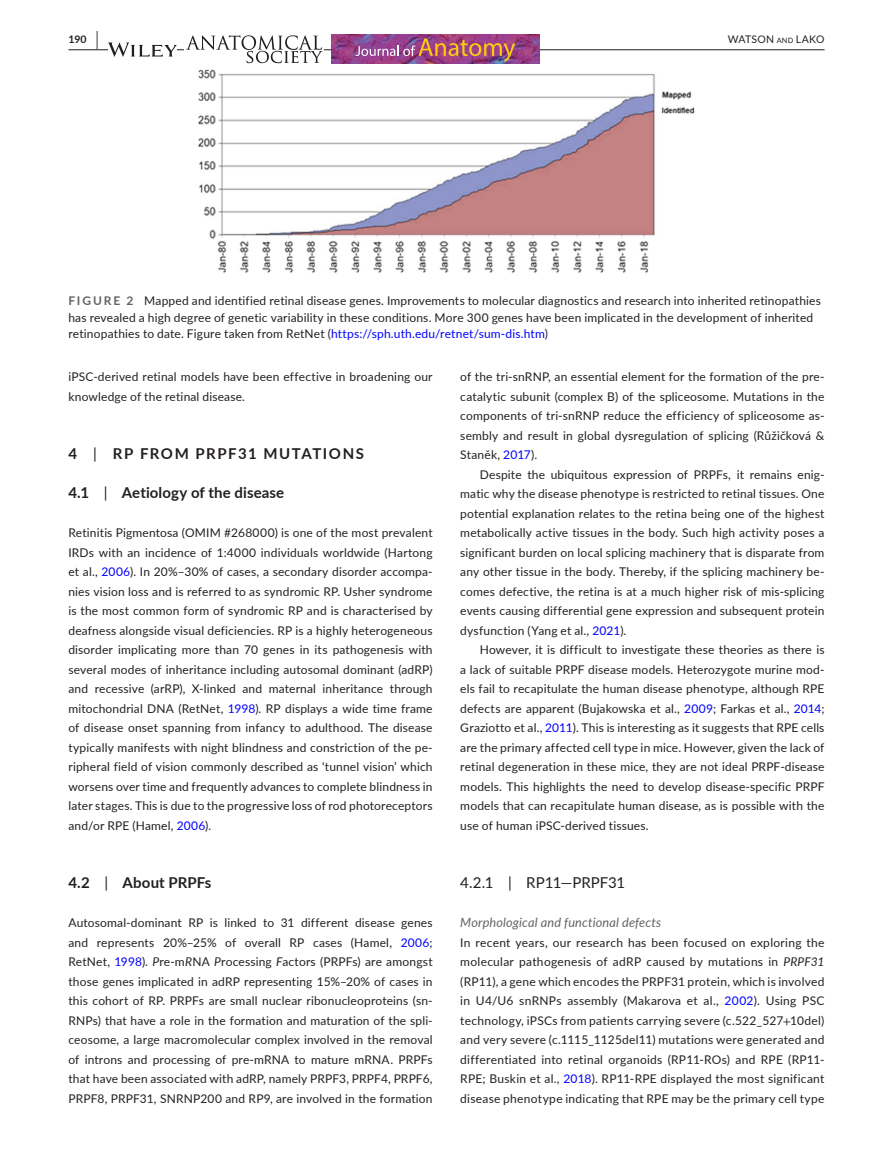
<style>
.page{position:relative;width:893px;height:1174px;background:#fff}
.page>*{position:absolute;margin:0;border:0;box-sizing:border-box;transform-origin:0 0}
.t1{font:700 15px "Lato";letter-spacing:.01em;color:#231f20}
.t2{font:700 15px "Lato";letter-spacing:.1em;color:#231f20}
.t3{font:15px "Lato";letter-spacing:-.005em;color:#231f20}
.t4{font:italic 12.75px "Lato";letter-spacing:.01em;color:#636366}
.t5{font:12px/19.5px "Lato";letter-spacing:.015em;color:#231f20;text-align:justify}
.t6{font:10.5px "Lato";letter-spacing:.02em;color:#231f20}
.t7{font:700 10.5px "Lato";color:#231f20}
.s1{font-size:19.5px}
.s2{font-size:7.35px}
.s3{font-weight:700;color:#636366}
.s4{color:#00f}
.s5{font-weight:400}
.s6{font-style:italic}
.s7{font-family:"STIX"}
</style>
<div class="page">
<hr style="left:68px;top:49px;width:756px;height:1px;background:#231f20">
<svg style="left:108px;top:42px;width:69px;height:15px"></svg>
<img style="left:185px;top:35px;width:139px;height:29px">
<img style="left:331px;top:34px;width:209px;height:30px">
<img style="left:356px;top:39px;width:159px;height:22px">
<img style="left:198px;top:69px;width:497px;height:204px">
<p class="t7" style="left:68px;top:31px;width:31px">190 <span class="s1">|</span></p>
<p class="t6" style="left:728px;top:31px;width:98px">WATSON <span class="s2">and</span> LAKO</p>
<p class="t5" style="left:68px;top:292px;width:754px;line-height:16.5px;text-align:left"><span class="s3">FIGURE 2</span> Mapped and identified retinal disease genes. Improvements to molecular diagnostics and research into inherited retinopathies has revealed a high degree of genetic variability in these conditions. More 300 genes have been implicated in the development of inherited retinopathies to date. Figure taken from RetNet (<span class="s4">https://sph.uth.edu/retnet/sum-dis.htm</span>)</p>
<p class="t5" style="left:68px;top:366px;width:366px">iPSC-derived retinal models have been effective in broadening our knowledge of the retinal disease.</p>
<p class="t2" style="left:68px;top:443px;width:297px">4 <span class="s5">|</span> RP FROM PRPF31 MUTATIONS</p>
<p class="t1" style="left:68px;top:482px;width:217px">4.1 <span class="s5">|</span> Aetiology of the disease</p>
<p class="t5" style="left:68px;top:522px;width:366px">Retinitis Pigmentosa (OMIM #268000) is one of the most prevalent IRDs with an incidence of 1:4000 individuals worldwide (Hartong et al., <span class="s4">2006</span>). In 20%–30% of cases, a secondary disorder accompa&shy;nies vision loss and is referred to as syndromic RP. Usher syndrome is the most common form of syndromic RP and is characterised by deafness alongside visual deficiencies. RP is a highly heterogeneous disorder implicating more than 70 genes in its pathogenesis with several modes of inheritance including autosomal dominant (adRP) and recessive (arRP), X-linked and maternal inheritance through mitochondrial DNA (RetNet, <span class="s4">1998</span>). RP displays a wide time frame of disease onset spanning from infancy to adulthood. The disease typically manifests with night blindness and constriction of the pe&shy;ripheral field of vision commonly described as ‘tunnel vision’ which worsens over time and frequently advances to complete blindness in later stages. This is due to the progressive loss of rod photoreceptors and/or RPE (Hamel, <span class="s4">2006</span>).</p>
<p class="t1" style="left:68px;top:872px;width:145px">4.2 <span class="s5">|</span> About PRPFs</p>
<p class="t5" style="left:68px;top:912px;width:366px">Autosomal-dominant RP is linked to 31 different disease genes and represents 20%–25% of overall RP cases (Hamel, <span class="s4">2006</span>; RetNet, <span class="s4">1998</span>). <span class="s6">P</span>re-m<span class="s6">R</span>NA <span class="s6">P</span>rocessing <span class="s6">F</span>actors (PRPFs) are amongst those genes implicated in adRP representing 15%–20% of cases in this cohort of RP. PRPFs are small nuclear ribonucleoproteins (sn-RNPs) that have a role in the formation and maturation of the spli&shy;ceosome, a large macromolecular complex involved in the removal of introns and processing of pre-mRNA to mature mRNA. PRPFs that have been associated with adRP, namely PRPF3, PRPF4, PRPF6, PRPF8, PRPF31, SNRNP200 and RP9, are involved in the formation</p>
<p class="t5" style="left:460px;top:366px;width:366px">of the tri-snRNP, an essential element for the formation of the pre&shy;catalytic subunit (complex B) of the spliceosome. Mutations in the components of tri-snRNP reduce the efficiency of spliceosome as&shy;sembly and result in global dysregulation of splicing (Růžičková &amp; Staněk, <span class="s4">2017</span>).</p>
<p class="t5" style="left:460px;top:464px;width:366px;text-indent:20px">Despite the ubiquitous expression of PRPFs, it remains enig&shy;matic why the disease phenotype is restricted to retinal tissues. One potential explanation relates to the retina being one of the highest metabolically active tissues in the body. Such high activity poses a significant burden on local splicing machinery that is disparate from any other tissue in the body. Thereby, if the splicing machinery be&shy;comes defective, the retina is at a much higher risk of mis-splicing events causing differential gene expression and subsequent protein dysfunction (Yang et al., <span class="s4">2021</span>).</p>
<p class="t5" style="left:460px;top:639px;width:366px;text-indent:20px">However, it is difficult to investigate these theories as there is a lack of suitable PRPF disease models. Heterozygote murine mod&shy;els fail to recapitulate the human disease phenotype, although RPE defects are apparent (Bujakowska et al., <span class="s4">2009</span>; Farkas et al., <span class="s4">2014</span>; Graziotto et al., <span class="s4">2011</span>). This is interesting as it suggests that RPE cells are the primary affected cell type in mice. However, given the lack of retinal degeneration in these mice, they are not ideal PRPF-disease models. This highlights the need to develop disease-specific PRPF models that can recapitulate human disease, as is possible with the use of human iPSC-derived tissues.</p>
<p class="t3" style="left:460px;top:872px;width:167px">4.2.1 | RP11—PRPF31</p>
<p class="t4" style="left:460px;top:913px;width:203px">Morphological and functional defects</p>
<p class="t5" style="left:460px;top:932px;width:366px">In recent years, our research has been focused on exploring the molecular pathogenesis of adRP caused by mutations in <span class="s6">PRPF31 </span>(RP11), a gene which encodes the PRPF31 protein, which is involved in U4/U6 snRNPs assembly (Makarova et al., <span class="s4">2002</span>). Using PSC technology, iPSCs from patients carrying severe (c.522_527<span class="s7">+</span>10del) and very severe (c.1115_1125del11) mutations were generated and differentiated into retinal organoids (RP11-ROs) and RPE (RP11- RPE; Buskin et al., <span class="s4">2018</span>). RP11-RPE displayed the most significant disease phenotype indicating that RPE may be the primary cell type</p>
</div>
